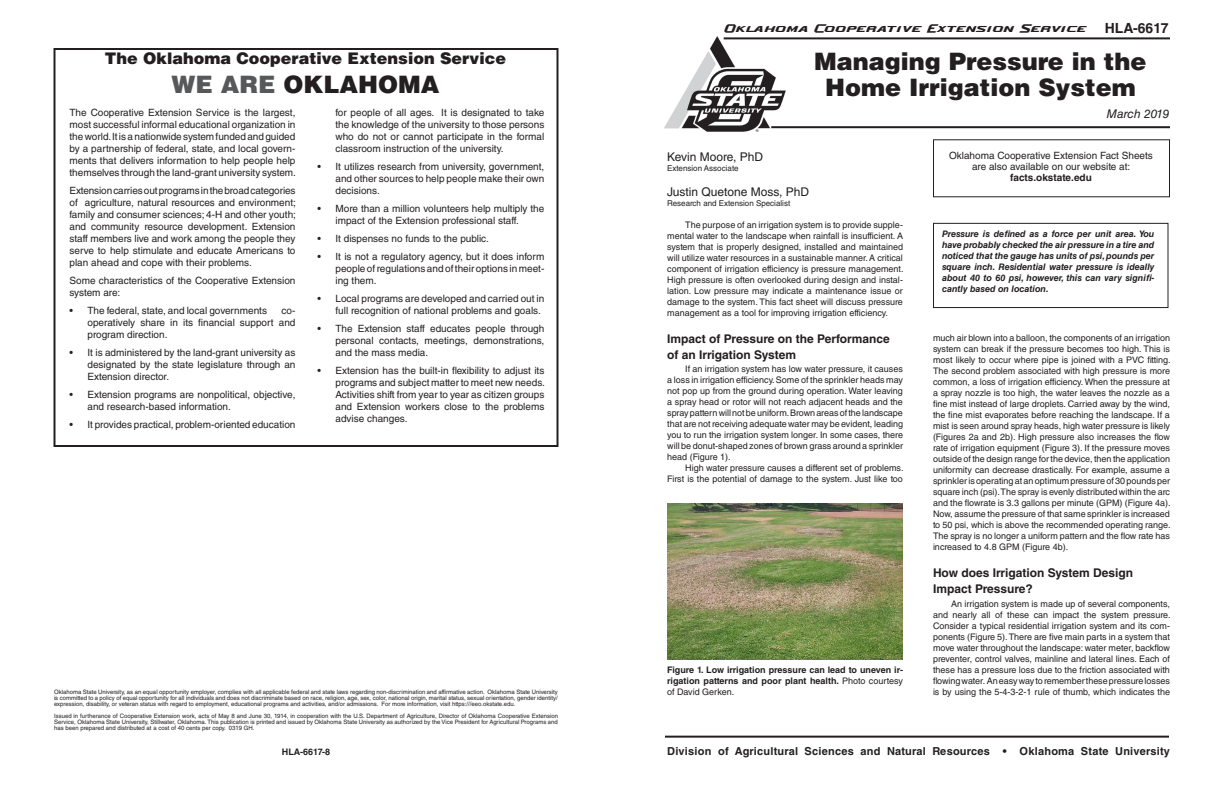
<style>
.page{position:relative;width:1224px;height:792px;background:#fff}
.page>*{position:absolute;margin:0;border:0;box-sizing:border-box;transform-origin:0 0}
.Headline{font:900 24px/26px "Helvetica LT Std";color:#231f20;text-align:center}
.t1{font:900 16px "Helvetica LT Std";color:#231f20}
.t2{font:700 14px "Helvetica LT Std";color:#231f20}
.Subhead_1{font:700 12px/16px "Helvetica LT Std";color:#231f20}
.Names{font:12px "Helvetica LT Std";color:#231f20}
.Subhead_1-2{font:italic 12px "Helvetica LT Std";letter-spacing:-.01em;color:#231f20}
.t3{font:700 11px "Helvetica LT Std";letter-spacing:.02em;color:#231f20}
.t4{font:11px "Ok State U";color:#231f20}
.Body_Text{font:10px/12px "Helvetica LT Std";color:#231f20;text-align:justify}
.Body_Text-2{font:700 10px "Helvetica LT Std";color:#231f20}
.Body_Text-3{font:9px/11px "Helvetica LT Std";color:#231f20;text-align:justify}
.Body_Text-4{font:italic 700 9px/11px "Helvetica LT Std";color:#231f20;text-align:justify}
.Body_Text-5{font:700 9px/11px "Helvetica LT Std";color:#231f20;text-align:justify}
.Titles{font:8px "Helvetica LT Std";color:#231f20}
.Cost{font:6px/6px "Helvetica LT Std";color:#231f20;text-align:justify}
.s1{color:#57585a}
.s2{font-weight:400}
</style>
<div class="page">
<img style="left:664px;top:36px;width:123px;height:96px">
<hr style="left:665px;top:736px;width:504px;height:2px;background:#231f20">
<hr style="left:771px;top:126px;width:399px;height:2px;background:#231f20">
<hr style="left:724px;top:37px;width:446px;height:2px;background:#231f20">
<div style="left:54px;top:48px;width:504px;height:399px;border:2px solid #231f20"></div>
<img style="left:667px;top:503px;width:236px;height:157px">
<div style="left:933px;top:223px;width:235px;height:85px;border:1px solid #231f20"></div>
<p class="t1" style="left:105px;top:48px;width:403px">The Oklahoma Cooperative Extension Service</p>
<p class="Headline" style="left:172px;top:71px;width:269px"><span class="s1">WE ARE</span> OKLAHOMA</p>
<p class="Body_Text" style="left:336px;top:107px;width:210px">for people of all ages. It is designated to take the knowledge of the university to those persons who do not or cannot participate in the formal classroom instruction of the university.</p>
<p class="Body_Text" style="left:336px;top:161px;width:210px;text-indent:-18px">• It utilizes research from university, government, and other sources to help people make their own decisions.</p>
<p class="Body_Text" style="left:336px;top:203px;width:210px;text-indent:-18px">• More than a million volunteers help multiply the impact of the Extension professional staff.</p>
<p class="Body_Text" style="left:318px;top:233px;width:173px">• It dispenses no funds to the public.</p>
<p class="Body_Text" style="left:336px;top:251px;width:210px;text-indent:-18px">• It is not a regulatory agency, but it does inform people of regulations and of their options in meet&shy;ing them.</p>
<p class="Body_Text" style="left:336px;top:293px;width:210px;text-indent:-18px">• Local programs are developed and carried out in full recognition of national problems and goals.</p>
<p class="Body_Text" style="left:336px;top:323px;width:210px;text-indent:-18px">• The Extension staff educates people through personal contacts, meetings, demonstrations, and the mass media.</p>
<p class="Body_Text" style="left:336px;top:365px;width:211px;text-indent:-18px">• Extension has the built-in flexibility to adjust its programs and subject matter to meet new needs.<br>Activities shift from year to year as citizen groups and Extension workers close to the problems advise changes.</p>
<p class="Body_Text" style="left:70px;top:107px;width:228px">The Cooperative Extension Service is the largest, most successful informal educational organization in the world. It is a nationwide system funded and guided by a partnership of federal, state, and local govern&shy;ments that delivers information to help people help themselves through the land-grant university system.</p>
<p class="Body_Text" style="left:70px;top:185px;width:228px">Extension carries out programs in the broad categories of agriculture, natural resources and environment; family and consumer sciences; 4-H and other youth; and community resource development. Extension staff members live and work among the people they serve to help stimulate and educate Americans to plan ahead and cope with their problems.</p>
<p class="Body_Text" style="left:70px;top:275px;width:227px">Some characteristics of the Cooperative Extension system are:</p>
<p class="Body_Text" style="left:70px;top:305px;width:199px">• The federal, state, and local governments</p>
<p class="Body_Text" style="left:88px;top:305px;width:210px;text-indent:194px">co&shy;operatively share in its financial support and program direction.</p>
<p class="Body_Text" style="left:88px;top:347px;width:210px;text-indent:-18px">• It is administered by the land-grant university as designated by the state legislature through an Extension director.</p>
<p class="Body_Text" style="left:88px;top:389px;width:209px;text-indent:-18px">• Extension programs are nonpolitical, objective, and research-based information.</p>
<p class="Body_Text" style="left:70px;top:419px;width:228px">• It provides practical, problem-oriented education</p>
<p class="Cost" style="left:54px;top:689px;width:505px">Oklahoma State University, as an equal opportunity employer, complies with all applicable federal and state laws regarding non-discrimination and affirmative action. Oklahoma State University is committed to a policy of equal opportunity for all individuals and does not discriminate based on race, religion, age, sex, color, national origin, marital status, sexual orientation, gender identity/ expression, disability, or veteran status with regard to employment, educational programs and activities, and/or admissions. For more information, visit https:///eeo.okstate.edu.</p>
<p class="Cost" style="left:54px;top:713px;width:506px">Issued in furtherance of Cooperative Extension work, acts of May 8 and June 30, 1914, in cooperation with the U.S. Department of Agriculture, Director of Oklahoma Cooperative Extension Service, Oklahoma State University, Stillwater, Oklahoma. This publication is printed and issued by Oklahoma State University as authorized by the Vice President for Agricultural Programs and has been prepared and distributed at a cost of 40 cents per copy. 0319 GH.</p>
<p class="Body_Text-5" style="left:282px;top:746px;width:50px">HLA-6617-8</p>
<p class="t4" style="left:724px;top:23px;width:364px">Oklahoma Cooperative Extension Service</p>
<p class="t2" style="left:1105px;top:19px;width:65px">HLA-6617</p>
<p class="Headline" style="left:814px;top:48px;width:334px">Managing Pressure in the<br>Home Irrigation System</p>
<p class="Names" style="left:667px;top:149px;width:98px">Kevin Moore, PhD</p>
<p class="Titles" style="left:667px;top:163px;width:73px">Extension Associate</p>
<p class="Names" style="left:667px;top:184px;width:144px">Justin Quetone Moss, PhD</p>
<p class="Titles" style="left:667px;top:198px;width:125px">Research and Extension Specialist</p>
<p class="Body_Text-3" style="left:667px;top:219px;width:238px;text-indent:18px">The purpose of an irrigation system is to provide supple&shy;mental water to the landscape when rainfall is insufficient. A system that is properly designed, installed and maintained will utilize water resources in a sustainable manner. A critical component of irrigation efficiency is pressure management.<br>High pressure is often overlooked during design and instal&shy;lation. Low pressure may indicate a maintenance issue or damage to the system. This fact sheet will discuss pressure management as a tool for improving irrigation efficiency.</p>
<p class="Subhead_1" style="left:667px;top:330px;width:224px">Impact of Pressure on the Performance of an Irrigation System</p>
<p class="Body_Text-3" style="left:667px;top:363px;width:237px;text-indent:18px">If an irrigation system has low water pressure, it causes a loss in irrigation efficiency. Some of the sprinkler heads may not pop up from the ground during operation. Water leaving a spray head or rotor will not reach adjacent heads and the spray pattern will not be uniform. Brown areas of the landscape that are not receiving adequate water may be evident, leading you to run the irrigation system longer. In some cases, there will be donut-shaped zones of brown grass around a sprinkler head (Figure 1).</p>
<p class="Body_Text-3" style="left:667px;top:462px;width:238px;text-align:right">High water pressure causes a different set of problems.<br>First is the potential of damage to the system. Just like too</p>
<p class="Body_Text-5" style="left:667px;top:664px;width:237px">Figure 1. Low irrigation pressure can lead to uneven ir&shy;rigation patterns and poor plant health. <span class="s2">Photo courtesy of David Gerken.</span></p>
<p class="Subhead_1-2" style="left:1106px;top:107px;width:65px">March 2019</p>
<p class="Body_Text" style="left:949px;top:150px;width:205px">Oklahoma Cooperative Extension Fact Sheets</p>
<p class="Body_Text" style="left:972px;top:161px;width:160px">are also available on our website at:</p>
<p class="Body_Text-2" style="left:1010px;top:172px;width:83px">facts.okstate.edu</p>
<p class="Body_Text-4" style="left:942px;top:228px;width:214px">Pressure is defined as a force per unit area. You have probably checked the air pressure in a tire and noticed that the gauge has units of psi, pounds per square inch. Residential water pressure is ideally about 40 to 60 psi, however, this can vary signifi&shy;cantly based on location.</p>
<p class="Body_Text-3" style="left:933px;top:333px;width:239px">much air blown into a balloon, the components of an irrigation system can break if the pressure becomes too high. This is most likely to occur where pipe is joined with a PVC fitting.<br>The second problem associated with high pressure is more common, a loss of irrigation efficiency. When the pressure at a spray nozzle is too high, the water leaves the nozzle as a fine mist instead of large droplets. Carried away by the wind, the fine mist evaporates before reaching the landscape. If a mist is seen around spray heads, high water pressure is likely (Figures 2a and 2b). High pressure also increases the flow rate of irrigation equipment (Figure 3). If the pressure moves outside of the design range for the device, then the application uniformity can decrease drastically. For example, assume a sprinkler is operating at an optimum pressure of 30 pounds per square inch (psi). The spray is evenly distributed within the arc and the flowrate is 3.3 gallons per minute (GPM) (Figure 4a).<br>Now, assume the pressure of that same sprinkler is increased to 50 psi, which is above the recommended operating range.<br>The spray is no longer a uniform pattern and the flow rate has increased to 4.8 GPM (Figure 4b).</p>
<p class="Subhead_1" style="left:933px;top:565px;width:202px">How does Irrigation System Design<br>Impact Pressure?</p>
<p class="Body_Text-3" style="left:933px;top:598px;width:239px;text-indent:18px">An irrigation system is made up of several components, and nearly all of these can impact the system pressure.<br>Consider a typical residential irrigation system and its com&shy;ponents (Figure 5). There are five main parts in a system that move water throughout the landscape: water meter, backflow preventer, control valves, mainline and lateral lines. Each of these has a pressure loss due to the friction associated with flowing water. An easy way to remember these pressure losses is by using the 5-4-3-2-1 rule of thumb, which indicates the</p>
<p class="t3" style="left:667px;top:744px;width:504px">Division of Agricultural Sciences and Natural Resources • Oklahoma State University</p>
</div>
